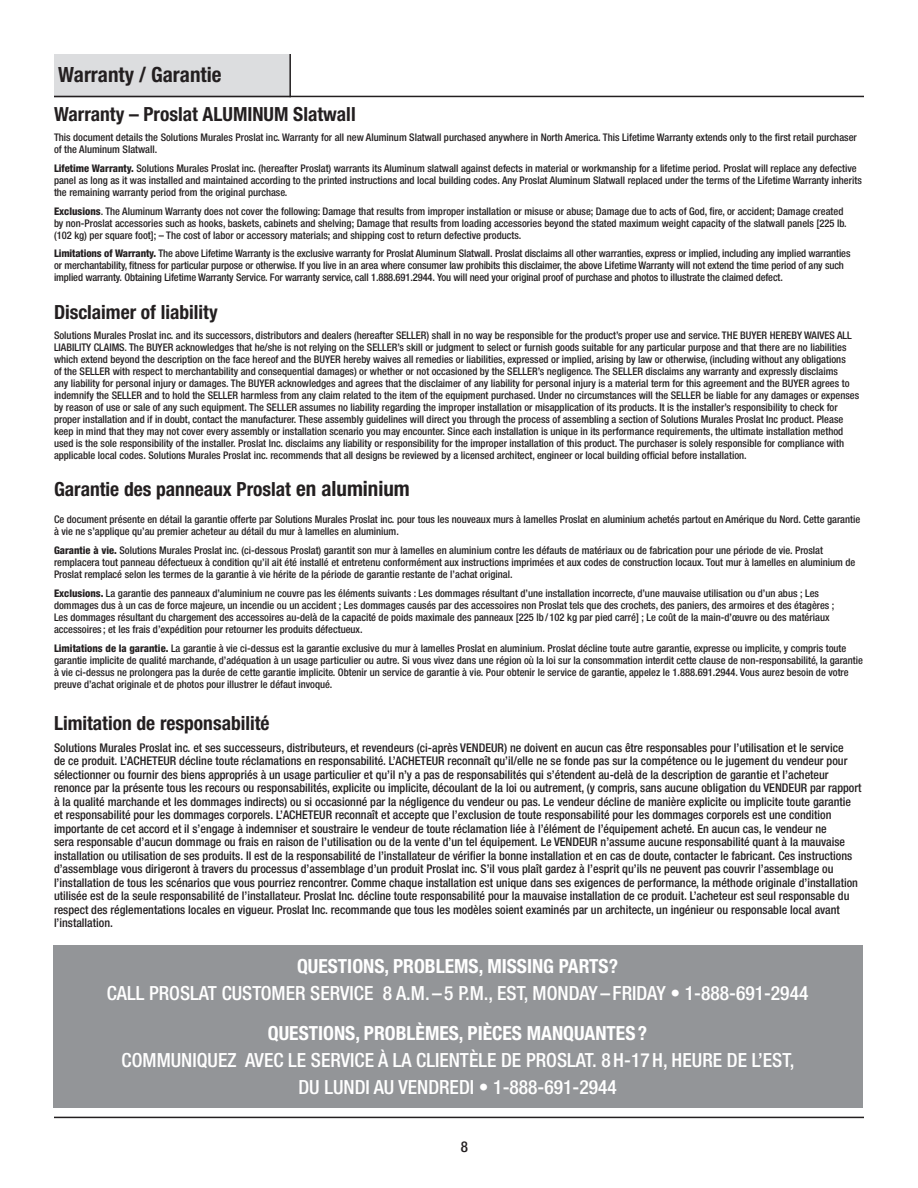
<style>
.page{position:relative;width:918px;height:1188px;background:#fff}
.page>*{position:absolute;margin:0;border:0;box-sizing:border-box;transform-origin:0 0}
.t1{font:700 condensed 21px "Helvetica Neue LT Std";color:#231f20}
.t2{font:500 condensed 19.5px/27px "Helvetica Neue LT Std";color:#fff;text-align:center}
.t3{font:700 condensed 19.5px "Helvetica Neue LT Std";color:#231f20}
.t4{font:700 condensed 19.5px "Helvetica Neue LT Std";color:#fff}
.t5{font:500 condensed 15px "Helvetica Neue LT Std";color:#231f20}
.t6{font:500 condensed 12px/13.5px "Helvetica Neue LT Std";color:#231f20}
.t7{font:500 condensed 10.5px/12px "Helvetica Neue LT Std";color:#231f20}
.s1{font-weight:800}
.s2{font-size:21px}
</style>
<div class="page">
<div style="left:54px;top:54px;width:237px;height:43px;background:#dcdddf"></div>
<hr style="left:289px;top:55px;width:2px;height:41px;background:#231f20">
<hr style="left:54px;top:96px;width:810px;height:1px;background:#231f20">
<hr style="left:54px;top:1117px;width:810px;height:1px;background:#231f20">
<div style="left:53px;top:945px;width:809px;height:163px;background:#939598"></div>
<h1 class="t1" style="left:58px;top:61px;width:165px">Warranty / Garantie</h1>
<h2 class="t3" style="left:54px;top:102px;width:303px">Warranty – Proslat ALUMINUM Slatwall</h2>
<p class="t7" style="left:54px;top:131px;width:804px">This document details the Solutions Murales Proslat inc. Warranty for all new Aluminum Slatwall purchased anywhere in North America. This Lifetime Warranty extends only to the first retail purchaser of the Aluminum Slatwall.</p>
<p class="t7" style="left:54px;top:162px;width:809px"><span class="s1">Lifetime Warranty.</span> Solutions Murales Proslat inc. (hereafter Proslat) warrants its Aluminum slatwall against defects in material or workmanship for a lifetime period. Proslat will replace any defective panel as long as it was installed and maintained according to the printed instructions and local building codes. Any Proslat Aluminum Slatwall replaced under the terms of the Lifetime Warranty inherits the remaining warranty period from the original purchase.</p>
<p class="t7" style="left:54px;top:205px;width:794px"><span class="s1">Exclusions</span>. The Aluminum Warranty does not cover the following: Damage that results from improper installation or misuse or abuse; Damage due to acts of God, fire, or accident; Damage created by non-Proslat accessories such as hooks, baskets, cabinets and shelving; Damage that results from loading accessories beyond the stated maximum weight capacity of the slatwall panels [225 lb. (102 kg) per square foot]; – The cost of labor or accessory materials; and shipping cost to return defective products.</p>
<p class="t7" style="left:54px;top:248px;width:798px"><span class="s1">Limitations of Warranty.</span> The above Lifetime Warranty is the exclusive warranty for Proslat Aluminum Slatwall. Proslat disclaims all other warranties, express or implied, including any implied warranties or merchantability, fitness for particular purpose or otherwise. If you live in an area where consumer law prohibits this disclaimer, the above Lifetime Warranty will not extend the time period of any such implied warranty. Obtaining Lifetime Warranty Service. For warranty service, call 1.888.691.2944. You will need your original proof of purchase and photos to illustrate the claimed defect.</p>
<h2 class="t3" style="left:54px;top:300px;width:165px">Disclaimer of liability</h2>
<p class="t7" style="left:54px;top:329px;width:807px">Solutions Murales Proslat inc. and its successors, distributors and dealers (hereafter SELLER) shall in no way be responsible for the product’s proper use and service. THE BUYER HEREBY WAIVES ALL LIABILITY CLAIMS. The BUYER acknowledges that he/she is not relying on the SELLER’s skill or judgment to select or furnish goods suitable for any particular purpose and that there are no liabilities which extend beyond the description on the face hereof and the BUYER hereby waives all remedies or liabilities, expressed or implied, arising by law or otherwise, (including without any obligations<br>of the SELLER with respect to merchantability and consequential damages) or whether or not occasioned by the SELLER’s negligence. The SELLER disclaims any warranty and expressly disclaims<br>any liability for personal injury or damages. The BUYER acknowledges and agrees that the disclaimer of any liability for personal injury is a material term for this agreement and the BUYER agrees to indemnify the SELLER and to hold the SELLER harmless from any claim related to the item of the equipment purchased. Under no circumstances will the SELLER be liable for any damages or expenses by reason of use or sale of any such equipment. The SELLER assumes no liability regarding the improper installation or misapplication of its products. It is the installer’s responsibility to check for proper installation and if in doubt, contact the manufacturer. These assembly guidelines will direct you through the process of assembling a section of Solutions Murales Proslat Inc product. Please keep in mind that they may not cover every assembly or installation scenario you may encounter. Since each installation is unique in its performance requirements, the ultimate installation method used is the sole responsibility of the installer. Proslat Inc. disclaims any liability or responsibility for the improper installation of this product. The purchaser is solely responsible for compliance with applicable local codes. Solutions Murales Proslat inc. recommends that all designs be reviewed by a licensed architect, engineer or local building official before installation.</p>
<h2 class="t3" style="left:54px;top:478px;width:357px">Garantie des panneaux Proslat <span class="s2">en aluminium</span></h2>
<p class="t7" style="left:54px;top:514px;width:808px">Ce document présente en détail la garantie offerte par Solutions Murales Proslat inc. pour tous les nouveaux murs à lamelles Proslat en aluminium achetés partout en Amérique du Nord. Cette garantie à vie ne s’applique qu’au premier acheteur au détail du mur à lamelles en aluminium.</p>
<p class="t7" style="left:54px;top:544px;width:803px"><span class="s1">Garantie à vie.</span> Solutions Murales Proslat inc. (ci-dessous Proslat) garantit son mur à lamelles en aluminium contre les défauts de matériaux ou de fabrication pour une période de vie. Proslat remplacera tout panneau défectueux à condition qu’il ait été installé et entretenu conformément aux instructions imprimées et aux codes de construction locaux. Tout mur à lamelles en aluminium de<br>Proslat remplacé selon les termes de la garantie à vie hérite de la période de garantie restante de l’achat original.</p>
<p class="t7" style="left:54px;top:587px;width:782px"><span class="s1">Exclusions.</span> La garantie des panneaux d’aluminium ne couvre pas les éléments suivants : Les dommages résultant d’une installation incorrecte, d’une mauvaise utilisation ou d’un abus ; Les dommages dus à un cas de force majeure, un incendie ou un accident ; Les dommages causés par des accessoires non Proslat tels que des crochets, des paniers, des armoires et des étagères ; Les dommages résultant du chargement des accessoires au-delà de la capacité de poids maximale des panneaux [225 lb / 102 kg par pied carré] ; Le coût de la main-d’œuvre ou des matériaux accessoires ; et les frais d’expédition pour retourner les produits défectueux.</p>
<p class="t7" style="left:54px;top:642px;width:811px"><span class="s1">Limitations de la garantie.</span> La garantie à vie ci-dessus est la garantie exclusive du mur à lamelles Proslat en aluminium. Proslat décline toute autre garantie, expresse ou implicite, y compris toute garantie implicite de qualité marchande, d’adéquation à un usage particulier ou autre. Si vous vivez dans une région où la loi sur la consommation interdit cette clause de non-responsabilité, la garantie à vie ci-dessus ne prolongera pas la durée de cette garantie implicite. Obtenir un service de garantie à vie. Pour obtenir le service de garantie, appelez le 1.888.691.2944. Vous aurez besoin de votre preuve d’achat originale et de photos pour illustrer le défaut invoqué.</p>
<h2 class="t3" style="left:54px;top:711px;width:217px">Limitation de responsabilité</h2>
<p class="t6" style="left:54px;top:740px;width:809px">Solutions Murales Proslat inc. et ses successeurs, distributeurs, et revendeurs (ci-après VENDEUR) ne doivent en aucun cas être responsables pour l’utilisation et le service<br>de ce produit. L’ACHETEUR décline toute réclamations en responsabilité. L’ACHETEUR reconnaît qu’il/elle ne se fonde pas sur la compétence ou le jugement du vendeur pour sélectionner ou fournir des biens appropriés à un usage particulier et qu’il n’y a pas de responsabilités qui s’étendent au-delà de la description de garantie et l’acheteur renonce par la présente tous les recours ou responsabilités, explicite ou implicite, découlant de la loi ou autrement, (y compris, sans aucune obligation du VENDEUR par rapport à la qualité marchande et les dommages indirects) ou si occasionné par la négligence du vendeur ou pas. Le vendeur décline de manière explicite ou implicite toute garantie et responsabilité pour les dommages corporels. L’ACHETEUR reconnaît et accepte que l’exclusion de toute responsabilité pour les dommages corporels est une condition importante de cet accord et il s’engage à indemniser et soustraire le vendeur de toute réclamation liée à l’élément de l’équipement acheté. En aucun cas, le vendeur ne<br>sera responsable d’aucun dommage ou frais en raison de l’utilisation ou de la vente d’un tel équipement. Le VENDEUR n’assume aucune responsabilité quant à la mauvaise installation ou utilisation de ses produits. Il est de la responsabilité de l’installateur de vérifier la bonne installation et en cas de doute, contacter le fabricant. Ces instructions d’assemblage vous dirigeront à travers du processus d’assemblage d’un produit Proslat inc. S’il vous plaît gardez à l’esprit qu’ils ne peuvent pas couvrir l’assemblage ou l’installation de tous les scénarios que vous pourriez rencontrer. Comme chaque installation est unique dans ses exigences de performance, la méthode originale d’installation utilisée est de la seule responsabilité de l’installateur. Proslat Inc. décline toute responsabilité pour la mauvaise installation de ce produit. L’acheteur est seul responsable du respect des réglementations locales en vigueur. Proslat Inc. recommande que tous les modèles soient examinés par un architecte, un ingénieur ou responsable local avant l’installation.</p>
<h2 class="t4" style="left:297px;top:954px;width:322px">QUESTIONS, PROBLEMS, MISSING PARTS?</h2>
<h2 class="t2" style="left:107px;top:979px;width:703px">CALL PROSLAT CUSTOMER SERVICE 8 A.M. – 5 P.M., EST, MONDAY –FRIDAY • 1-888-691-2944</h2>
<h2 class="t4" style="left:268px;top:1022px;width:381px">QUESTIONS, PROBLÈMES, PIÈCES MANQUANTES?</h2>
<h2 class="t2" style="left:122px;top:1047px;width:674px">COMMUNIQUEZ AVEC LE SERVICE À LA CLIENTÈLE DE PROSLAT. 8H-17H, HEURE DE L’EST,<br>DU LUNDI AU VENDREDI • 1-888-691-2944</h2>
<h3 class="t5" style="left:461px;top:1137px;width:9px">8</h3>
</div>
